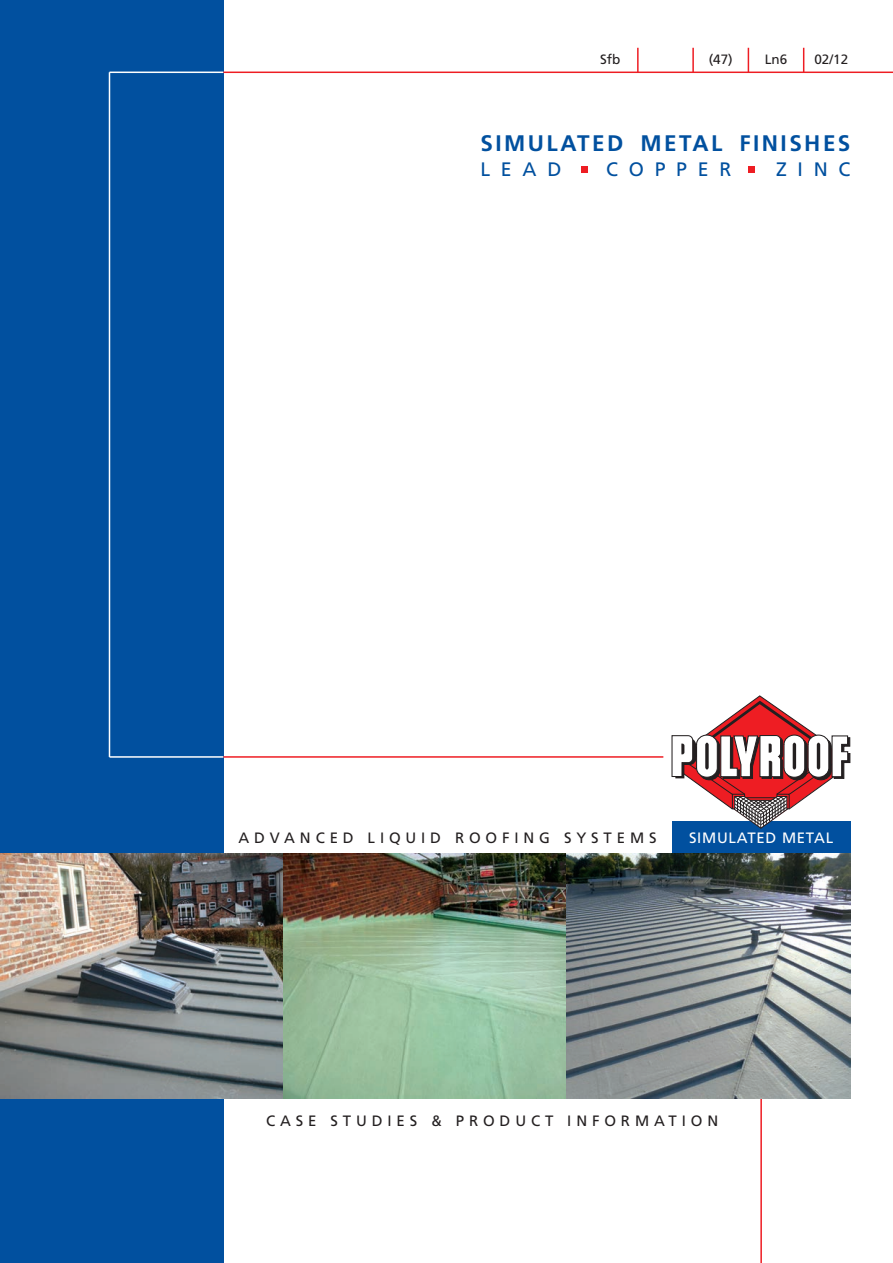
<style>
.page{position:relative;width:893px;height:1263px;background:#fff}
.page>*{position:absolute;margin:0;border:0;box-sizing:border-box;transform-origin:0 0}
.t1{font:700 22.5px "Frutiger";letter-spacing:.11em;color:#01509f}
.t2{font:19.5px "Frutiger";letter-spacing:.55em;color:#01509f}
.t3{font:15px "Frutiger";letter-spacing:.325em;color:#231f20}
.t4{font:15px "Frutiger";letter-spacing:.05em;color:#fff}
.t5{font:13.5px "Frutiger";color:#231f20}
</style>
<div class="page">
<div style="left:0;top:0;width:223px;height:1263px;background:#01509f"></div>
<hr style="left:223px;top:72px;width:670px;height:1px;background:#ee1d23">
<hr style="left:223px;top:756px;width:440px;height:2px;background:#ee1d23">
<hr style="left:109px;top:72px;width:114px;height:1px;background:#fff">
<hr style="left:109px;top:756px;width:114px;height:2px;background:#fff">
<hr style="left:109px;top:72px;width:1px;height:685px;background:#fff">
<div style="left:672px;top:821px;width:178px;height:33px;background:#01509f"></div>
<hr style="left:760px;top:1077px;width:2px;height:186px;background:#ee1d23">
<img style="left:0;top:854px;width:283px;height:244px">
<img style="left:283px;top:854px;width:284px;height:244px">
<svg style="left:567px;top:854px;width:283px;height:244px;background:#808889"></svg>
<div style="left:581px;top:166px;width:7px;height:6px;background:#ee1d23"></div>
<svg style="left:749px;top:166px;width:6px;height:6px"></svg>
<svg style="left:803px;top:48px;width:1px;height:24px"></svg>
<svg style="left:748px;top:48px;width:1px;height:24px"></svg>
<hr style="left:692px;top:48px;width:2px;height:24px;background:#ee1d23">
<hr style="left:637px;top:48px;width:2px;height:24px;background:#ee1d23">
<svg style="left:671px;top:695px;width:179px;height:134px"></svg>
<p class="t5" style="left:600px;top:54px;width:22px">Sfb</p>
<p class="t5" style="left:709px;top:54px;width:80px">(47) Ln6</p>
<p class="t5" style="left:814px;top:54px;width:35px">02/12</p>
<h1 class="t1" style="left:480px;top:134px;width:371px">SIMULATED METAL FINISHES</h1>
<h2 class="t2" style="left:480px;top:161px;width:82px">LEAD</h2>
<h2 class="t2" style="left:606px;top:161px;width:127px">COPPER</h2>
<h2 class="t2" style="left:776px;top:161px;width:76px">ZINC</h2>
<p class="t3" style="left:239px;top:832px;width:420px">ADVANCED LIQUID ROOFING SYSTEMS</p>
<p class="t4" style="left:689px;top:832px;width:146px">SIMULATED METAL</p>
<p class="t3" style="left:266px;top:1114px;width:453px">CASE STUDIES &amp; PRODUCT INFORMATION</p>
</div>
